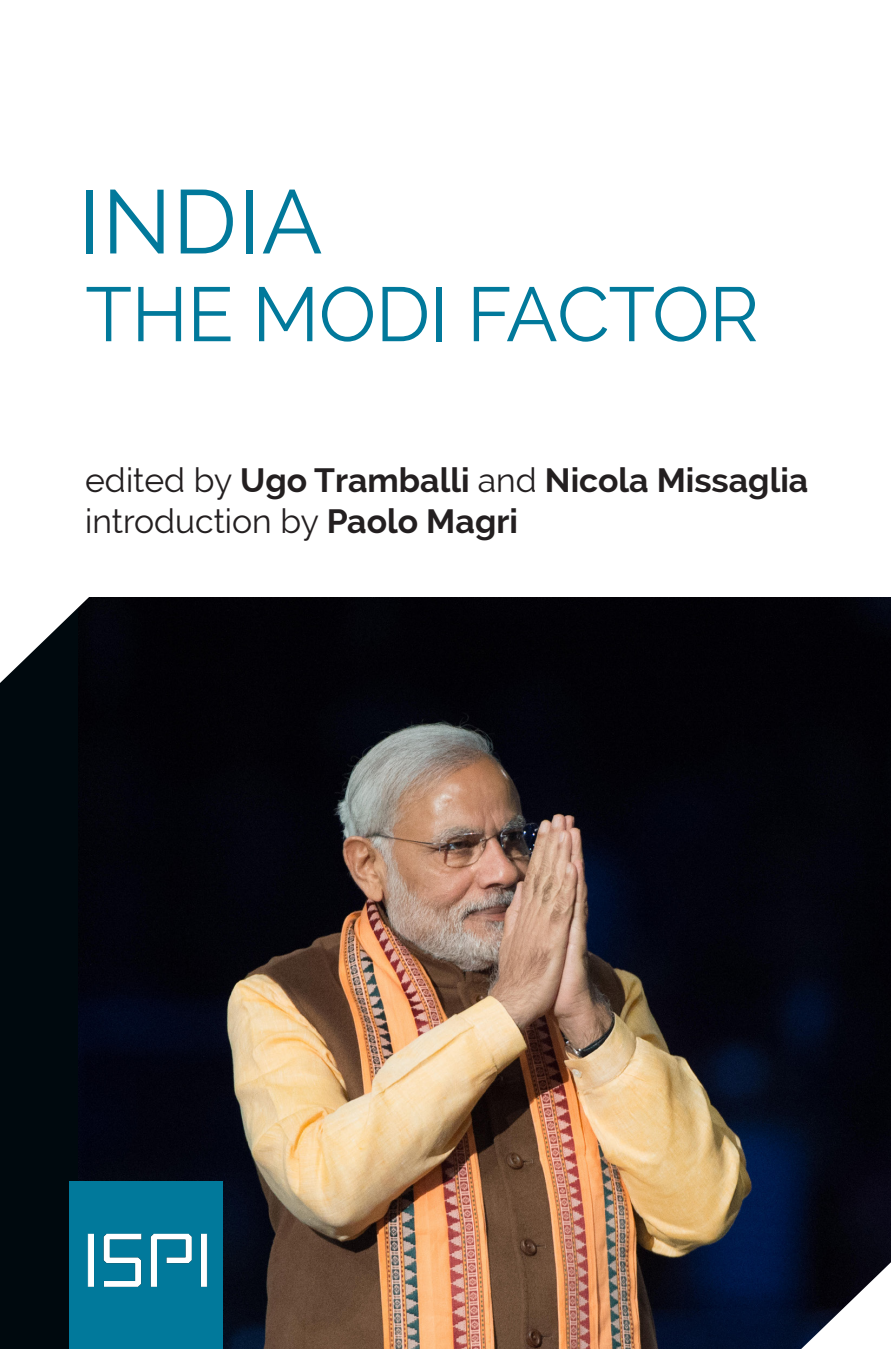
<style>
.page{position:relative;width:893px;height:1349px;background:#fff}
.page>*{position:absolute;margin:0;border:0;box-sizing:border-box;transform-origin:0 0}
.t1{font:90px "Raleway";letter-spacing:.01em;color:#01799b}
.t2{font:76.5px "Raleway";letter-spacing:-.01em;color:#01799b}
.t3{font:700 33.75px/40.5px "Raleway";color:#231f20}
.s1{font-weight:400}
</style>
<div class="page">
<div style="left:0;top:598px;width:85px;height:751px;background:#00090e"></div>
<img style="left:79px;top:598px;width:811px;height:751px">
<svg style="left:0;top:597px;width:109px;height:122px"></svg>
<div style="left:70px;top:1181px;width:153px;height:168px;background:#01799b"></div>
<img style="left:69px;top:1206px;width:171px;height:85px">
<svg style="left:783px;top:1216px;width:108px;height:133px"></svg>
<h1 class="t1" style="left:79px;top:169px;width:245px">INDIA</h1>
<h2 class="t2" style="left:85px;top:270px;width:676px">THE MODI FACTOR</h2>
<p class="t3" style="left:85px;top:460px;width:725px"><span class="s1">edited by</span> Ugo Tramballi <span class="s1">and</span> Nicola Missaglia <span class="s1">introduction by</span> Paolo Magri</p>
</div>
